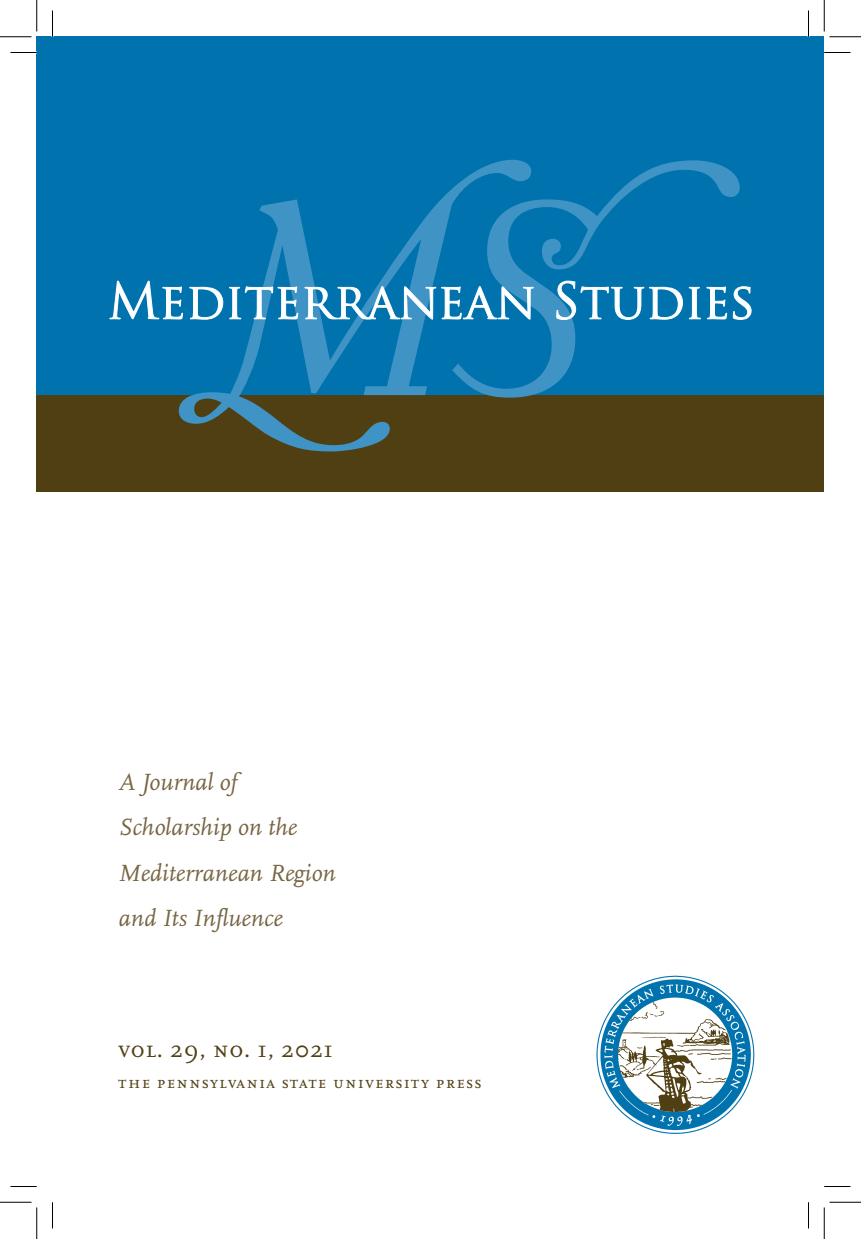
<style>
.page{position:relative;width:861px;height:1239px;background:#fff}
.page>*{position:absolute;margin:0;border:0;box-sizing:border-box;transform-origin:0 0}
.t1{font:315px "Ronsard Swash Alternates";color:#4094c5}
.t2{font:24.5px/45.5px "Scala Itl Os F";color:#776543}
.t3{font:24.5px "Scala Rmn SC";letter-spacing:.025em;color:#503f13}
.t4{font:17.5px "Scala Rmn SC";letter-spacing:.07em;color:#503f13}
</style>
<div class="page">
<div style="left:37px;top:395px;width:787px;height:97px;background:#503f13"></div>
<div style="left:37px;top:37px;width:787px;height:358px;background:#0073ae"></div>
<svg style="left:109px;top:281px;width:74px;height:38px"></svg>
<svg style="left:189px;top:287px;width:34px;height:33px"></svg>
<svg style="left:229px;top:286px;width:69px;height:33px"></svg>
<svg style="left:304px;top:286px;width:230px;height:34px"></svg>
<svg style="left:556px;top:281px;width:127px;height:39px"></svg>
<svg style="left:689px;top:286px;width:38px;height:33px"></svg>
<svg style="left:733px;top:286px;width:19px;height:34px"></svg>
<img style="left:596px;top:975px;width:159px;height:159px">
<img style="left:618px;top:1002px;width:114px;height:110px">
<svg style="left:10px;top:52px;width:27px;height:1px"></svg>
<svg style="left:824px;top:52px;width:26px;height:1px"></svg>
<svg style="left:10px;top:1186px;width:27px;height:1px"></svg>
<svg style="left:824px;top:1186px;width:26px;height:1px"></svg>
<svg style="left:52px;top:10px;width:1px;height:27px"></svg>
<svg style="left:52px;top:1202px;width:1px;height:26px"></svg>
<svg style="left:808px;top:10px;width:1px;height:27px"></svg>
<svg style="left:808px;top:1202px;width:1px;height:26px"></svg>
<hr style="left:0;top:36px;width:32px;height:1px;background:#000">
<hr style="left:830px;top:36px;width:31px;height:1px;background:#000">
<hr style="left:0;top:1202px;width:32px;height:1px;background:#000">
<hr style="left:830px;top:1202px;width:31px;height:1px;background:#000">
<hr style="left:36px;top:0;width:1px;height:32px;background:#000">
<hr style="left:36px;top:1208px;width:1px;height:31px;background:#000">
<hr style="left:824px;top:0;width:1px;height:32px;background:#000">
<hr style="left:824px;top:1208px;width:1px;height:31px;background:#000">
<h1 class="t1" style="left:209px;top:141px;width:390px">MS</h1>
<p class="t2" style="left:119px;top:760px;width:219px">A Journal of<br>Scholarship on the<br>Mediterranean Region and Its Influence</p>
<p class="t3" style="left:119px;top:1036px;width:216px">vol. 29, no. 1, 2021</p>
<p class="t4" style="left:119px;top:1073px;width:364px">the pennsylvania state university press</p>
</div>
